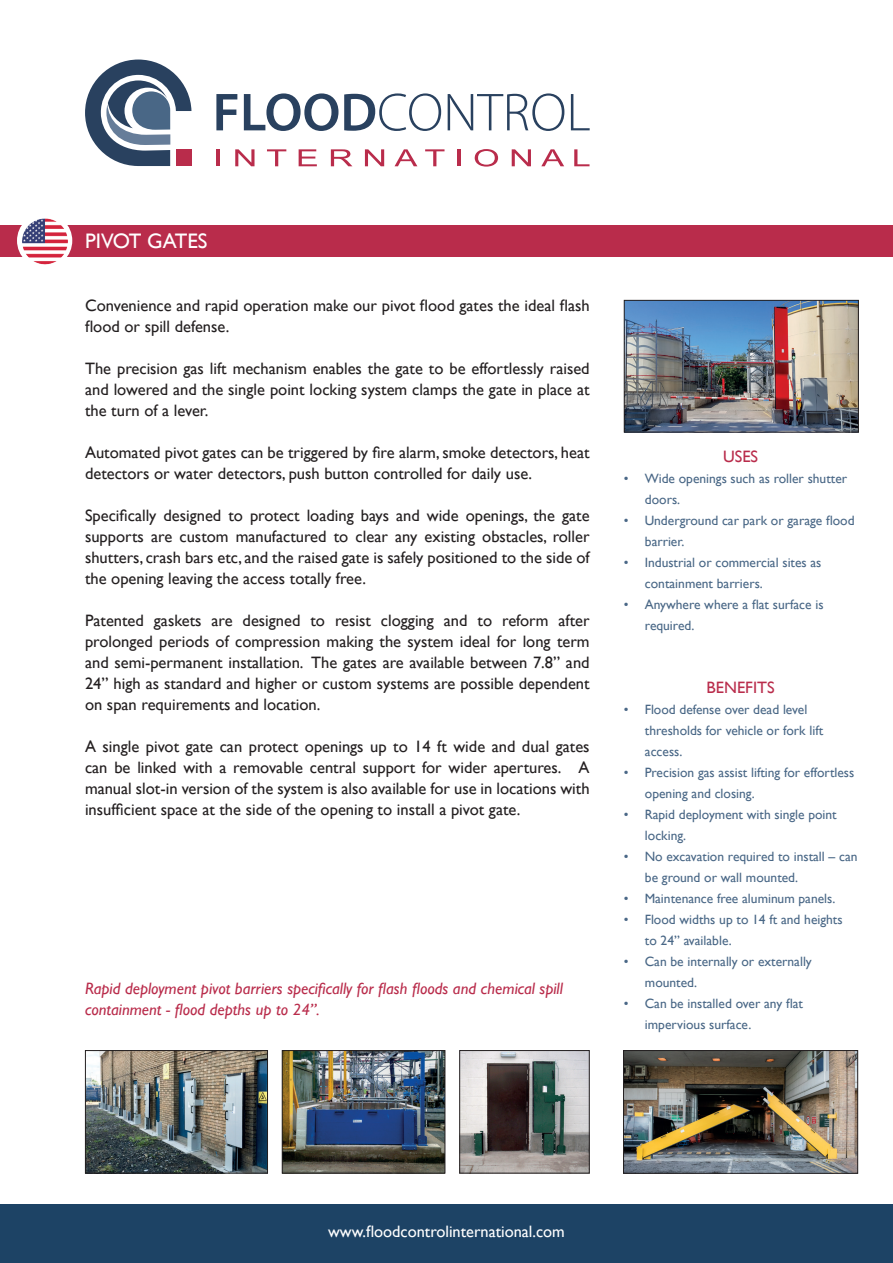
<style>
.page{position:relative;width:893px;height:1263px;background:#fff}
.page>*{position:absolute;margin:0;border:0;box-sizing:border-box;transform-origin:0 0}
.t1{font:21px "Gill Sans";color:#fff}
.t2{font:16.5px/21px "Gill Sans";color:#231f20;text-align:justify}
.t3{font:italic 16.5px/21px "Gill Sans";color:#b92c4b}
.t4{font:16.5px "Gill Sans";color:#fff}
.t5{font:16.5px "Gill Sans";color:#b92c4b}
.t6{font:13.5px/21px "Gill Sans";color:#496786}
</style>
<div class="page">
<svg style="left:216px;top:94px;width:21px;height:36px"></svg>
<svg style="left:244px;top:93px;width:94px;height:38px"></svg>
<svg style="left:344px;top:93px;width:97px;height:38px"></svg>
<svg style="left:448px;top:93px;width:116px;height:38px"></svg>
<svg style="left:571px;top:94px;width:19px;height:36px"></svg>
<svg style="left:85px;top:60px;width:106px;height:106px"></svg>
<div style="left:176px;top:150px;width:15px;height:16px;background:#b92c4b"></div>
<hr style="left:217px;top:149px;width:3px;height:17px;background:#b92c4b">
<svg style="left:235px;top:149px;width:19px;height:17px"></svg>
<svg style="left:267px;top:149px;width:19px;height:17px"></svg>
<svg style="left:299px;top:149px;width:18px;height:17px"></svg>
<svg style="left:331px;top:149px;width:21px;height:17px"></svg>
<svg style="left:365px;top:149px;width:19px;height:17px"></svg>
<svg style="left:395px;top:149px;width:22px;height:17px"></svg>
<svg style="left:425px;top:149px;width:19px;height:17px"></svg>
<hr style="left:457px;top:149px;width:3px;height:17px;background:#b92c4b">
<svg style="left:475px;top:149px;width:23px;height:18px"></svg>
<svg style="left:512px;top:149px;width:19px;height:17px"></svg>
<svg style="left:541px;top:149px;width:23px;height:17px"></svg>
<svg style="left:574px;top:149px;width:15px;height:17px"></svg>
<div style="left:0;top:1204px;width:893px;height:59px;background:#1d4365"></div>
<div style="left:0;top:225px;width:893px;height:32px;background:#b92c4b"></div>
<img style="left:18px;top:218px;width:53px;height:47px">
<img style="left:87px;top:1052px;width:179px;height:119px">
<div style="left:85px;top:1050px;width:183px;height:123px;border:1px solid #231f20"></div>
<img style="left:626px;top:302px;width:231px;height:128px">
<div style="left:624px;top:300px;width:235px;height:132px;border:1px solid #231f20"></div>
<img style="left:461px;top:1052px;width:127px;height:119px">
<div style="left:459px;top:1050px;width:131px;height:123px;border:1px solid #231f20"></div>
<img style="left:284px;top:1052px;width:159px;height:119px">
<div style="left:282px;top:1050px;width:163px;height:123px;border:1px solid #231f20"></div>
<img style="left:625px;top:1052px;width:231px;height:120px">
<div style="left:623px;top:1050px;width:235px;height:124px;border:1px solid #231f20"></div>
<p class="t1" style="left:85px;top:229px;width:124px">PIVOT GATES</p>
<p class="t2" style="left:85px;top:295px;width:506px">Convenience and rapid operation make our pivot flood gates the ideal flash flood or spill defense.</p>
<p class="t2" style="left:85px;top:358px;width:506px">The precision gas lift mechanism enables the gate to be effortlessly raised and lowered and the single point locking system clamps the gate in place at the turn of a lever.</p>
<p class="t2" style="left:85px;top:442px;width:506px">Automated pivot gates can be triggered by fire alarm, smoke detectors, heat detectors or water detectors, push button controlled for daily use.</p>
<p class="t2" style="left:85px;top:505px;width:506px">Specifically designed to protect loading bays and wide openings, the gate supports are custom manufactured to clear any existing obstacles, roller shutters, crash bars etc, and the raised gate is safely positioned to the side of the opening leaving the access totally free.</p>
<p class="t2" style="left:85px;top:610px;width:506px">Patented gaskets are designed to resist clogging and to reform after prolonged periods of compression making the system ideal for long term and semi-permanent installation. The gates are available between 7.8” and 24” high as standard and higher or custom systems are possible dependent on span requirements and location.</p>
<p class="t2" style="left:85px;top:736px;width:506px">A single pivot gate can protect openings up to 14 ft wide and dual gates can be linked with a removable central support for wider apertures. A manual slot-in version of the system is also available for use in locations with insufficient space at the side of the opening to install a pivot gate.</p>
<p class="t3" style="left:85px;top:978px;width:479px">Rapid deployment pivot barriers specifically for flash floods and chemical spill containment - flood depths up to 24”.</p>
<p class="t5" style="left:723px;top:447px;width:37px">USES</p>
<p class="t6" style="left:645px;top:468px;width:204px;text-indent:-21px">• Wide openings such as roller shutter doors.</p>
<p class="t6" style="left:645px;top:510px;width:211px;text-indent:-21px">• Underground car park or garage flood barrier.</p>
<p class="t6" style="left:645px;top:552px;width:178px;text-indent:-21px">• Industrial or commercial sites as containment barriers.</p>
<p class="t6" style="left:645px;top:594px;width:180px;text-indent:-21px">• Anywhere where a flat surface is required.</p>
<p class="t5" style="left:707px;top:678px;width:70px">BENEFITS</p>
<p class="t6" style="left:645px;top:699px;width:180px;text-indent:-21px">• Flood defense over dead level thresholds for vehicle or fork lift access.</p>
<p class="t6" style="left:645px;top:762px;width:211px;text-indent:-21px">• Precision gas assist lifting for effortless opening and closing.</p>
<p class="t6" style="left:645px;top:804px;width:193px;text-indent:-21px">• Rapid deployment with single point locking.</p>
<p class="t6" style="left:645px;top:846px;width:214px;text-indent:-21px">• No excavation required to install – can be ground or wall mounted.</p>
<p class="t6" style="left:624px;top:888px;width:213px">• Maintenance free aluminum panels.</p>
<p class="t6" style="left:645px;top:909px;width:199px;text-indent:-21px">• Flood widths up to 14 ft and heights to 24” available.</p>
<p class="t6" style="left:645px;top:951px;width:168px;text-indent:-21px">• Can be internally or externally mounted.</p>
<p class="t6" style="left:645px;top:993px;width:160px;text-indent:-21px">• Can be installed over any flat impervious surface.</p>
<p class="t4" style="left:328px;top:1221px;width:238px">www.floodcontrolinternational.com</p>
</div>
